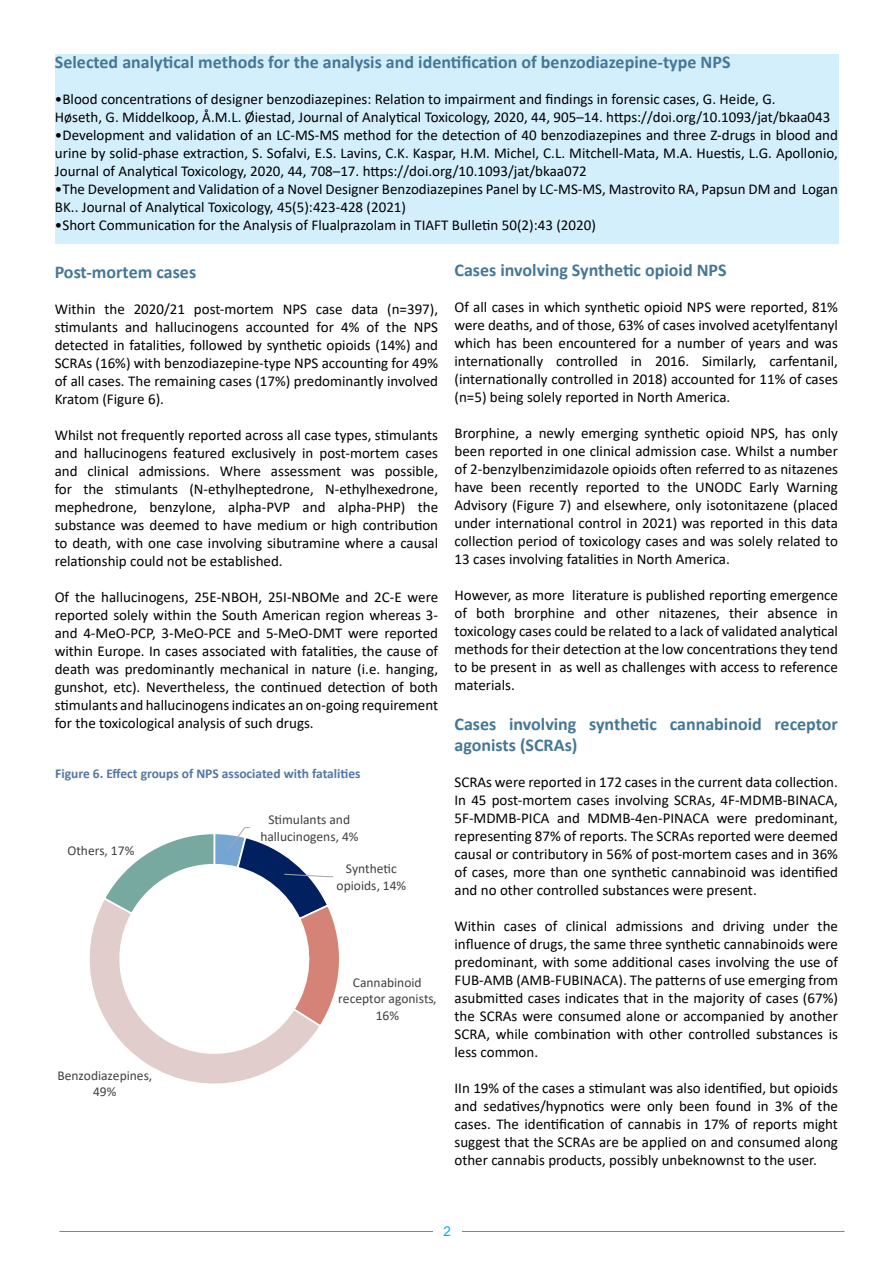
<style>
.page{position:relative;width:893px;height:1263px;background:#fff}
.page>*{position:absolute;margin:0;border:0;box-sizing:border-box;transform-origin:0 0}
.t1{font:700 18px/21.6px "Calibri";color:#457796}
.t2{font:15px/18px "Calibri";color:#000;text-align:justify}
.t3{font:13.5px/16.5px "Calibri";color:#404040;text-align:center}
.t4{font:700 13.5px "Calibri";color:#5476a5}
.t5{font:13.5px "Arial";color:#00aeef}
</style>
<div class="page">
<hr style="left:59px;top:1231px;width:785px;height:1px;background:#00aeef">
<div style="left:433px;top:1226px;width:29px;height:16px;background:#fff"></div>
<div style="left:55px;top:54px;width:783px;height:190px;background:#d4effc"></div>
<svg style="left:89px;top:905px;width:229px;height:179px"></svg>
<svg style="left:102px;top:827px;width:237px;height:201px"></svg>
<p class="t1" style="left:55px;top:50px;width:677px">Selected analytical methods for the analysis and identification of benzodiazepine-type NPS</p>
<p class="t2" style="left:55px;top:89px;width:777px">•Blood concentrations of designer benzodiazepines: Relation to impairment and findings in forensic cases, G. Heide, G.<br>Høseth, G. Middelkoop, Å.M.L. Øiestad, Journal of Analytical Toxicology, 2020, 44, 905–14. https://doi.org/10.1093/jat/bkaa043</p>
<p class="t2" style="left:55px;top:125px;width:784px">•Development and validation of an LC-MS-MS method for the detection of 40 benzodiazepines and three Z-drugs in blood and urine by solid-phase extraction, S. Sofalvi, E.S. Lavins, C.K. Kaspar, H.M. Michel, C.L. Mitchell-Mata, M.A. Huestis, L.G. Apollonio, Journal of Analytical Toxicology, 2020, 44, 708–17. https://doi.org/10.1093/jat/bkaa072</p>
<p class="t2" style="left:55px;top:179px;width:784px">•The Development and Validation of a Novel Designer Benzodiazepines Panel by LC-MS-MS, Mastrovito RA, Papsun DM and Logan<br>BK.. Journal of Analytical Toxicology, 45(5):423-428 (2021)</p>
<p class="t2" style="left:55px;top:215px;width:542px">•Short Communication for the Analysis of Flualprazolam in TIAFT Bulletin 50(2):43 (2020)</p>
<p class="t1" style="left:55px;top:261px;width:143px">Post-mortem cases</p>
<p class="t2" style="left:55px;top:300px;width:385px">Within the 2020/21 post-mortem NPS case data (n=397), stimulants and hallucinogens accounted for 4% of the NPS detected in fatalities, followed by synthetic opioids (14%) and SCRAs (16%) with benzodiazepine-type NPS accounting for 49% of all cases. The remaining cases (17%) predominantly involved Kratom (Figure 6).</p>
<p class="t2" style="left:55px;top:426px;width:385px">Whilst not frequently reported across all case types, stimulants and hallucinogens featured exclusively in post-mortem cases and clinical admissions. Where assessment was possible, for the stimulants (N-ethylheptedrone, N-ethylhexedrone, mephedrone, benzylone, alpha-PVP and alpha-PHP) the substance was deemed to have medium or high contribution to death, with one case involving sibutramine where a causal relationship could not be established.</p>
<p class="t2" style="left:55px;top:588px;width:385px">Of the hallucinogens, 25E-NBOH, 25I-NBOMe and 2C-E were reported solely within the South American region whereas 3- and 4-MeO-PCP, 3-MeO-PCE and 5-MeO-DMT were reported within Europe. In cases associated with fatalities, the cause of death was predominantly mechanical in nature (i.e. hanging, gunshot, etc). Nevertheless, the continued detection of both stimulants and hallucinogens indicates an on-going requirement for the toxicological analysis of such drugs.</p>
<p class="t4" style="left:55px;top:764px;width:307px">Figure 6. Effect groups of NPS associated with fatalities</p>
<p class="t3" style="left:260px;top:811px;width:100px">Stimulants and hallucinogens, 4%</p>
<p class="t3" style="left:337px;top:860px;width:71px">Synthetic opioids, 14%</p>
<p class="t3" style="left:68px;top:842px;width:68px">Others, 17%</p>
<p class="t3" style="left:57px;top:1066px;width:96px">Benzodiazepines,<br>49%</p>
<p class="t3" style="left:338px;top:974px;width:100px">Cannabinoid receptor agonists,<br>16%</p>
<p class="t1" style="left:454px;top:259px;width:274px">Cases involving Synthetic opioid NPS</p>
<p class="t2" style="left:454px;top:298px;width:385px">Of all cases in which synthetic opioid NPS were reported, 81% were deaths, and of those, 63% of cases involved acetylfentanyl which has been encountered for a number of years and was internationally controlled in 2016. Similarly, carfentanil, (internationally controlled in 2018) accounted for 11% of cases (n=5) being solely reported in North America.</p>
<p class="t2" style="left:454px;top:424px;width:385px">Brorphine, a newly emerging synthetic opioid NPS, has only been reported in one clinical admission case. Whilst a number of 2-benzylbenzimidazole opioids often referred to as nitazenes have been recently reported to the UNODC Early Warning Advisory (Figure 7) and elsewhere, only isotonitazene (placed under international control in 2021) was reported in this data collection period of toxicology cases and was solely related to 13 cases involving fatalities in North America.</p>
<p class="t2" style="left:454px;top:586px;width:385px">However, as more literature is published reporting emergence of both brorphine and other nitazenes, their absence in toxicology cases could be related to a lack of validated analytical methods for their detection at the low concentrations they tend to be present in as well as challenges with access to reference materials.</p>
<p class="t1" style="left:454px;top:713px;width:385px">Cases involving synthetic cannabinoid receptor agonists (SCRAs)</p>
<p class="t2" style="left:454px;top:773px;width:385px">SCRAs were reported in 172 cases in the current data collection.<br>In 45 post-mortem cases involving SCRAs, 4F-MDMB-BINACA, 5F-MDMB-PICA and MDMB-4en-PINACA were predominant, representing 87% of reports. The SCRAs reported were deemed causal or contributory in 56% of post-mortem cases and in 36% of cases, more than one synthetic cannabinoid was identified and no other controlled substances were present.</p>
<p class="t2" style="left:454px;top:917px;width:385px">Within cases of clinical admissions and driving under the influence of drugs, the same three synthetic cannabinoids were predominant, with some additional cases involving the use of FUB-AMB (AMB-FUBINACA). The patterns of use emerging from asubmitted cases indicates that in the majority of cases (67%) the SCRAs were consumed alone or accompanied by another SCRA, while combination with other controlled substances is less common.</p>
<p class="t2" style="left:454px;top:1079px;width:385px">IIn 19% of the cases a stimulant was also identified, but opioids and sedatives/hypnotics were only been found in 3% of the cases. The identification of cannabis in 17% of reports might suggest that the SCRAs are be applied on and consumed along other cannabis products, possibly unbeknownst to the user.</p>
<p class="t5" style="left:443px;top:1221px;width:9px">2</p>
</div>
